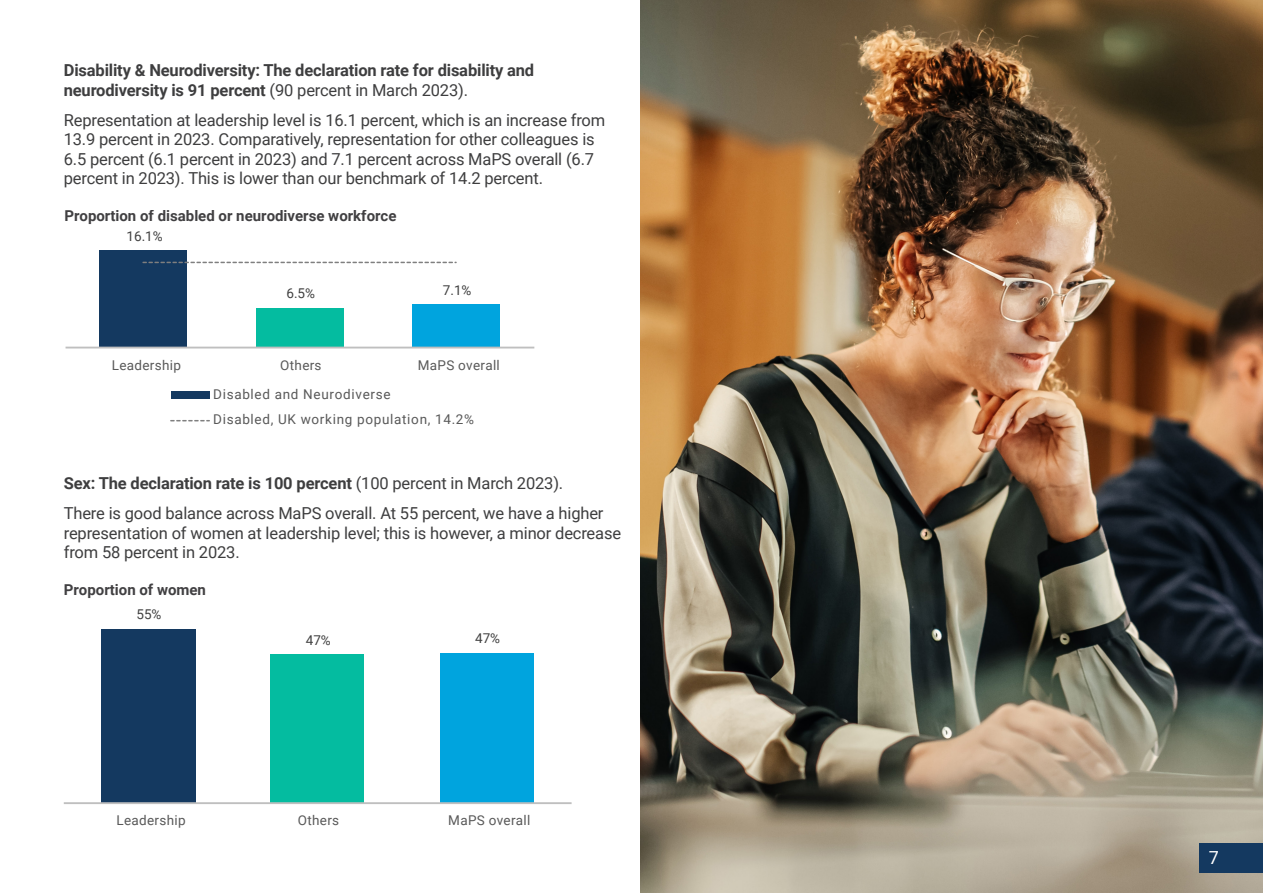
<style>
.page{position:relative;width:1263px;height:893px;background:#fff}
.page>*{position:absolute;margin:0;border:0;box-sizing:border-box;transform-origin:0 0}
.t1{font:18px "Roboto";color:#fff}
.Body_copy{font:16.5px/19.5px "Roboto";letter-spacing:-.01em;color:#3e3e3f}
.Body_copy-2{font:700 16.5px/19.5px "Roboto";letter-spacing:-.01em;color:#3e3e3f}
.t2{font:700 15px "Roboto";color:#414042}
.t3{font:13.5px/25.5px "Roboto";letter-spacing:.05em;color:#595959}
.t4{font:13.5px "Roboto";letter-spacing:.02em;color:#595959}
.t5{font:13.5px "Roboto";color:#404040}
.s1{font-weight:400}
</style>
<div class="page">
<div style="left:256px;top:308px;width:87px;height:40px;background:#04bca0"></div>
<div style="left:412px;top:304px;width:87px;height:44px;background:#00a4de"></div>
<div style="left:100px;top:250px;width:87px;height:98px;background:#143960"></div>
<hr style="left:66px;top:347px;width:468px;height:1px;background:#bfbfbf">
<svg style="left:142px;top:262px;width:315px;height:1px"></svg>
<div style="left:171px;top:391px;width:38px;height:8px;background:#143960"></div>
<svg style="left:170px;top:420px;width:40px;height:1px"></svg>
<div style="left:101px;top:629px;width:94px;height:174px;background:#143960"></div>
<div style="left:270px;top:654px;width:94px;height:149px;background:#04bca0"></div>
<div style="left:440px;top:653px;width:94px;height:150px;background:#00a4de"></div>
<hr style="left:64px;top:802px;width:508px;height:2px;background:#bfbfbf">
<img style="left:640px;top:0;width:623px;height:893px">
<div style="left:1200px;top:843px;width:63px;height:29px;background:#143960"></div>
<p class="Body_copy-2" style="left:64px;top:60px;width:472px">Disability &amp; Neurodiversity: The declaration rate for disability and neurodiversity is 91 percent <span class="s1">(90 percent in March 2023).</span></p>
<p class="Body_copy" style="left:64px;top:110px;width:543px">Representation at leadership level is 16.1 percent, which is an increase from 13.9 percent in 2023. Comparatively, representation for other colleagues is 6.5 percent (6.1 percent in 2023) and 7.1 percent across MaPS overall (6.7 percent in 2023). This is lower than our benchmark of 14.2 percent.</p>
<p class="t2" style="left:64px;top:205px;width:334px">Proportion of disabled or neurodiverse workforce</p>
<p class="t5" style="left:127px;top:226px;width:38px">16.1%</p>
<p class="t5" style="left:286px;top:284px;width:30px">6.5%</p>
<p class="t5" style="left:443px;top:280px;width:30px">7.1%</p>
<p class="t4" style="left:112px;top:355px;width:71px">Leadership</p>
<p class="t4" style="left:280px;top:355px;width:43px">Others</p>
<p class="t4" style="left:418px;top:355px;width:84px">MaPS overall</p>
<p class="t3" style="left:213px;top:381px;width:262px">Disabled and Neurodiverse<br>Disabled, UK working population, 14.2%</p>
<p class="Body_copy-2" style="left:64px;top:473px;width:501px">Sex: The declaration rate is 100 percent <span class="s1">(100 percent in March 2023).</span></p>
<p class="Body_copy" style="left:64px;top:503px;width:559px">There is good balance across MaPS overall. At 55 percent, we have a higher representation of women at leadership level; this is however, a minor decrease from 58 percent in 2023.</p>
<p class="t2" style="left:64px;top:579px;width:144px">Proportion of women</p>
<p class="t5" style="left:136px;top:605px;width:27px">55%</p>
<p class="t5" style="left:306px;top:630px;width:27px">47%</p>
<p class="t5" style="left:475px;top:629px;width:27px">47%</p>
<p class="t4" style="left:117px;top:811px;width:71px">Leadership</p>
<p class="t4" style="left:298px;top:811px;width:43px">Others</p>
<p class="t4" style="left:448px;top:811px;width:84px">MaPS overall</p>
<p class="t1" style="left:1209px;top:845px;width:12px">7</p>
</div>
